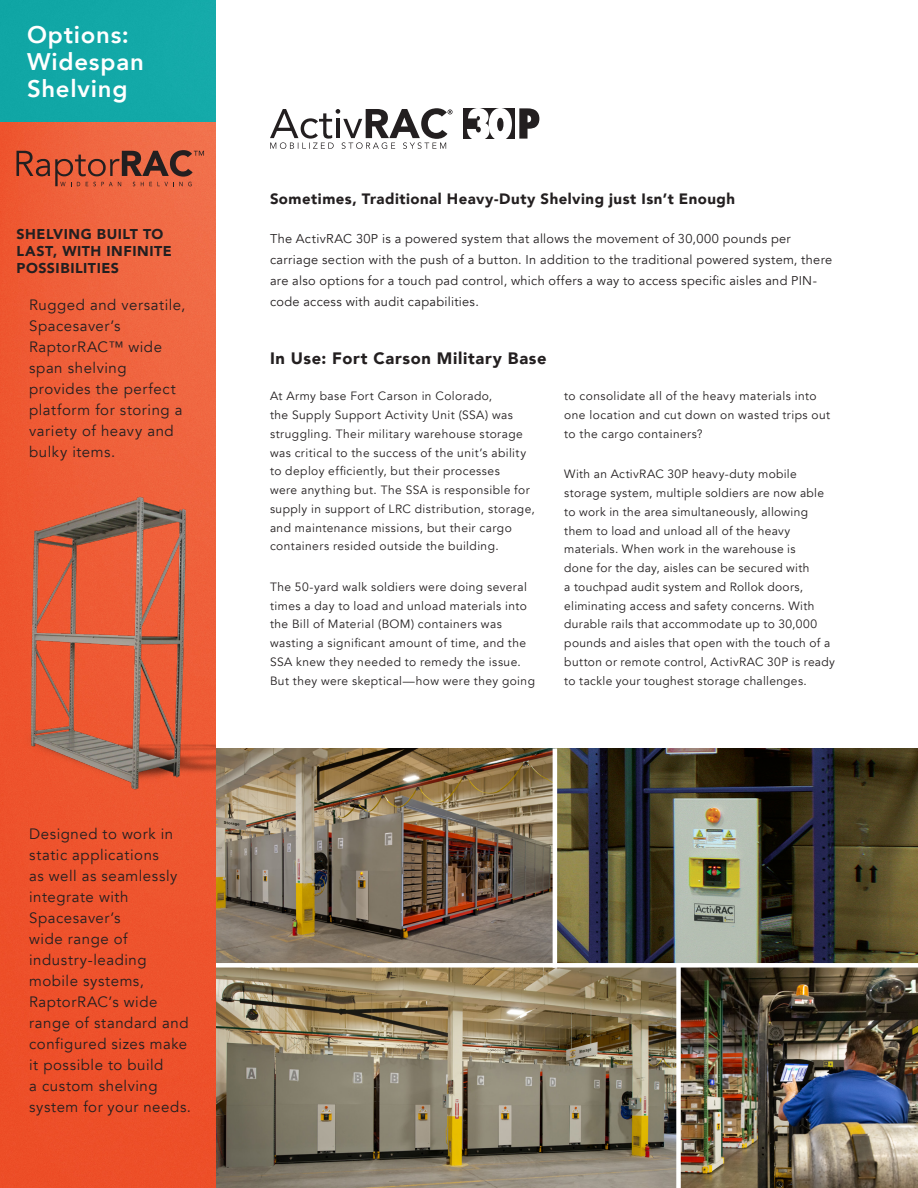
<style>
.page{position:relative;width:918px;height:1188px;background:#fff}
.page>*{position:absolute;margin:0;border:0;box-sizing:border-box;transform-origin:0 0}
.Body_Copy{font:800 24px/27px "Avenir";letter-spacing:.035em;color:#fff}
.Body_Copy-2{font:900 16.5px "Avenir";letter-spacing:.045em;color:#231f20}
.Body_Copy-3{font:15px/21px "Avenir";letter-spacing:.035em;color:#231f20}
.Body_Copy-4{font:900 15px "Avenir";letter-spacing:.035em;color:#231f20}
.Body_Copy-5{font:900 14.25px/17.2px "Avenir";letter-spacing:.04em;color:#231f20}
.Body_Copy-6{font:12.75px/21px "Avenir";letter-spacing:.025em;color:#231f20}
.Body_Copy-7{font:12px/18.8px "Avenir";letter-spacing:.035em;color:#231f20}
</style>
<div class="page">
<img style="left:216px;top:968px;width:460px;height:220px">
<img style="left:681px;top:968px;width:237px;height:220px">
<img style="left:216px;top:748px;width:337px;height:215px">
<img style="left:557px;top:748px;width:361px;height:215px">
<img style="left:0;top:122px;width:216px;height:1066px">
<div style="left:0;top:0;width:216px;height:122px;background:#12a8a7"></div>
<img style="left:22px;top:491px;width:194px;height:303px">
<svg style="left:17px;top:150px;width:187px;height:36px;background:#bb5438"></svg>
<div style="left:464px;top:109px;width:51px;height:30px;background:#231f20"></div>
<svg style="left:519px;top:108px;width:20px;height:31px"></svg>
<svg style="left:270px;top:108px;width:183px;height:41px"></svg>
<svg style="left:467px;top:108px;width:45px;height:31px"></svg>
<p class="Body_Copy" style="left:27px;top:22px;width:104px">Options:</p>
<p class="Body_Copy" style="left:27px;top:49px;width:118px">Widespan<br>Shelving</p>
<p class="Body_Copy-5" style="left:16px;top:225px;width:157px">SHELVING BUILT TO<br>LAST, WITH INFINITE<br>POSSIBILITIES</p>
<p class="Body_Copy-3" style="left:29px;top:295px;width:158px">Rugged and versatile,<br>Spacesaver’s<br>RaptorRAC™ wide span shelving provides the perfect platform for storing a variety of heavy and bulky items.</p>
<p class="Body_Copy-3" style="left:29px;top:824px;width:163px">Designed to work in static applications<br>as well as seamlessly integrate with<br>Spacesaver’s<br>wide range of industry-leading mobile systems,<br>RaptorRAC’s wide range of standard and configured sizes make it possible to build<br>a custom shelving system for your needs.</p>
<p class="Body_Copy-4" style="left:270px;top:186px;width:467px">Sometimes, Traditional Heavy-Duty Shelving just Isn’t Enough</p>
<p class="Body_Copy-6" style="left:270px;top:229px;width:564px">The ActivRAC 30P is a powered system that allows the movement of 30,000 pounds per carriage section with the push of a button. In addition to the traditional powered system, there are also options for a touch pad control, which offers a way to access specific aisles and PIN&shy;code access with audit capabilities.</p>
<p class="Body_Copy-2" style="left:270px;top:344px;width:278px">In Use: Fort Carson Military Base</p>
<p class="Body_Copy-7" style="left:270px;top:387px;width:266px">At Army base Fort Carson in Colorado,<br>the Supply Support Activity Unit (SSA) was struggling. Their military warehouse storage was critical to the success of the unit’s ability to deploy efficiently, but their processes<br>were anything but. The SSA is responsible for supply in support of LRC distribution, storage, and maintenance missions, but their cargo containers resided outside the building.</p>
<p class="Body_Copy-7" style="left:270px;top:578px;width:267px">The 50-yard walk soldiers were doing several times a day to load and unload materials into the Bill of Material (BOM) containers was wasting a significant amount of time, and the SSA knew they needed to remedy the issue.<br>But they were skeptical—how were they going</p>
<p class="Body_Copy-7" style="left:564px;top:387px;width:267px">to consolidate all of the heavy materials into one location and cut down on wasted trips out to the cargo containers?</p>
<p class="Body_Copy-7" style="left:564px;top:465px;width:272px">With an ActivRAC 30P heavy-duty mobile storage system, multiple soldiers are now able to work in the area simultaneously, allowing them to load and unload all of the heavy materials. When work in the warehouse is<br>done for the day, aisles can be secured with<br>a touchpad audit system and Rollok doors, eliminating access and safety concerns. With durable rails that accommodate up to 30,000 pounds and aisles that open with the touch of a button or remote control, ActivRAC 30P is ready to tackle your toughest storage challenges.</p>
</div>
